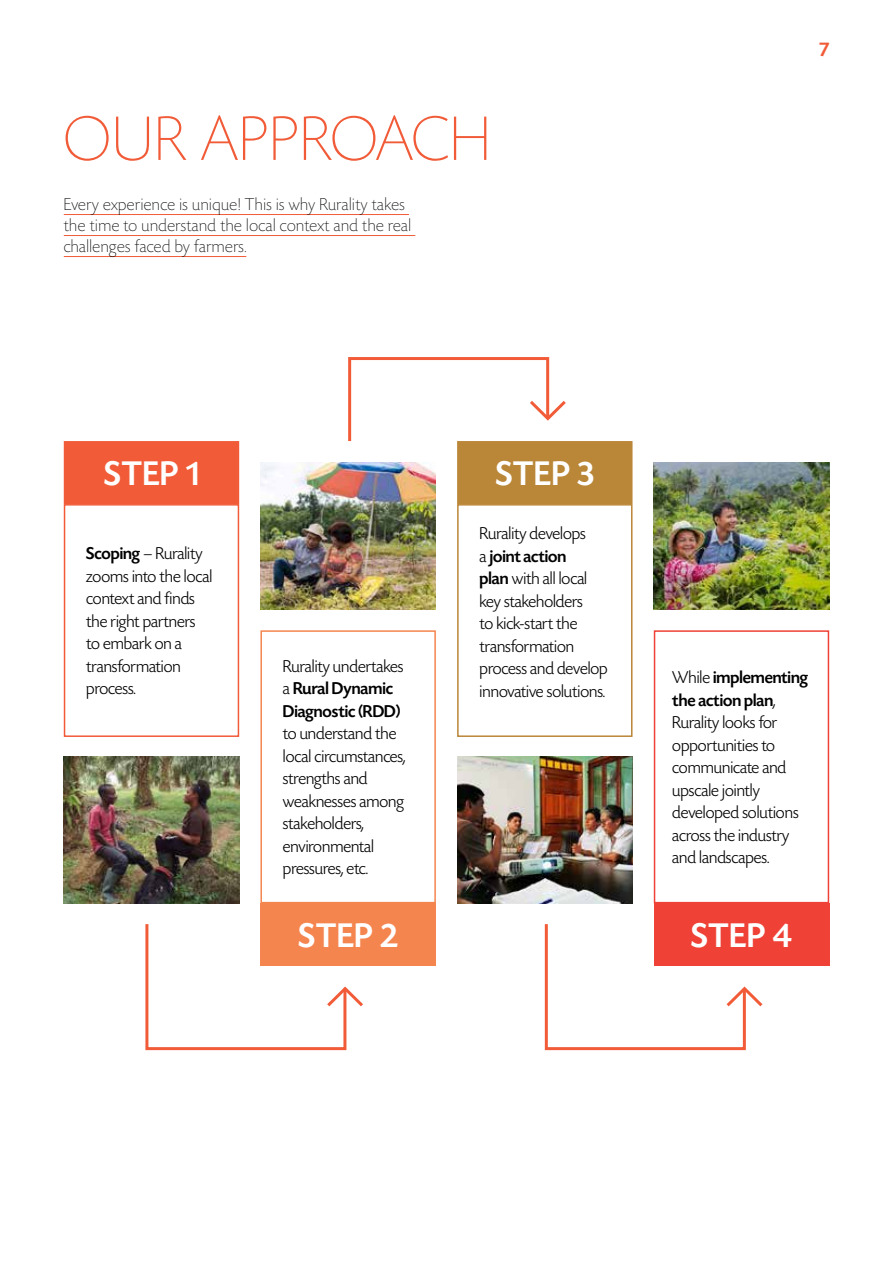
<style>
.page{position:relative;width:893px;height:1263px;background:#fff}
.page>*{position:absolute;margin:0;border:0;box-sizing:border-box;transform-origin:0 0}
.t1{font:200 66px "Today SHOP";letter-spacing:.03em;color:#f15b38}
.t2{font:500 36px "Today SHOP";letter-spacing:.025em;color:#fff}
.t3{font:500 21px "Today SHOP";color:#f15b38}
.t4{font:300 18px/22.5px "Today SHOP";color:#000}
.t5{font:200 18px/21px "Today SHOP";letter-spacing:.03em;color:#000}
.t6{font:500 18px/22.5px "Today SHOP";color:#000}
.s1{font-weight:500}
.s2{font-weight:300}
</style>
<div class="page">
<hr style="left:64px;top:214px;width:345px;height:1px;background:#f15b38">
<hr style="left:64px;top:235px;width:351px;height:1px;background:#f15b38">
<hr style="left:64px;top:256px;width:182px;height:1px;background:#f15b38">
<div style="left:64px;top:504px;width:175px;height:233px;border:2px solid #f15b38"></div>
<div style="left:260px;top:630px;width:176px;height:273px;border:2px solid #f5854f"></div>
<svg style="left:457px;top:503px;width:176px;height:234px"></svg>
<svg style="left:653px;top:630px;width:177px;height:274px"></svg>
<div style="left:65px;top:442px;width:173px;height:61px;background:#f15b38"></div>
<div style="left:64px;top:441px;width:175px;height:63px;border:2px solid #f15b38"></div>
<div style="left:260px;top:903px;width:176px;height:63px;background:#f5854f"></div>
<div style="left:458px;top:442px;width:174px;height:61px;background:#ba8637"></div>
<div style="left:457px;top:441px;width:175px;height:63px;border:2px solid #ba8637"></div>
<div style="left:654px;top:903px;width:175px;height:63px;background:#ef4135"></div>
<svg style="left:145px;top:924px;width:218px;height:127px"></svg>
<svg style="left:348px;top:357px;width:221px;height:87px"></svg>
<svg style="left:544px;top:924px;width:219px;height:127px"></svg>
<img style="left:64px;top:756px;width:175px;height:147px">
<img style="left:457px;top:756px;width:175px;height:147px">
<img style="left:654px;top:462px;width:175px;height:147px">
<img style="left:260px;top:462px;width:176px;height:147px">
<h1 class="t1" style="left:64px;top:105px;width:428px">OUR APPROACH</h1>
<p class="t5" style="left:64px;top:195px;width:349px">Every experience is unique! This is why Rurality takes the time to understand the local context and the real challenges faced by farmers.</p>
<p class="t3" style="left:819px;top:38px;width:11px">7</p>
<h2 class="t2" style="left:104px;top:455px;width:96px">STEP 1</h2>
<p class="t4" style="left:86px;top:543px;width:127px"><span class="s1">Scoping</span> – Rurality zooms into the local context and finds the right partners to embark on a transformation process.</p>
<p class="t6" style="left:283px;top:655px;width:122px"><span class="s2">Rurality undertakes a</span> Rural Dynamic<br>Diagnostic (RDD)</p>
<p class="t4" style="left:283px;top:723px;width:124px">to understand the local circumstances, strengths and weaknesses among stakeholders, environmental pressures, etc.</p>
<h2 class="t2" style="left:299px;top:917px;width:101px">STEP 2</h2>
<h2 class="t2" style="left:496px;top:455px;width:100px">STEP 3</h2>
<p class="t4" style="left:480px;top:523px;width:130px">Rurality develops<br>a <span class="s1">joint action<br>plan</span> with all local key stakeholders<br>to kick-start the transformation process and develop innovative solutions.</p>
<p class="t4" style="left:672px;top:667px;width:137px">While <span class="s1">implementing the action plan</span>,<br>Rurality looks for opportunities to communicate and upscale jointly developed solutions across the industry and landscapes.</p>
<h2 class="t2" style="left:691px;top:917px;width:102px">STEP 4</h2>
</div>
